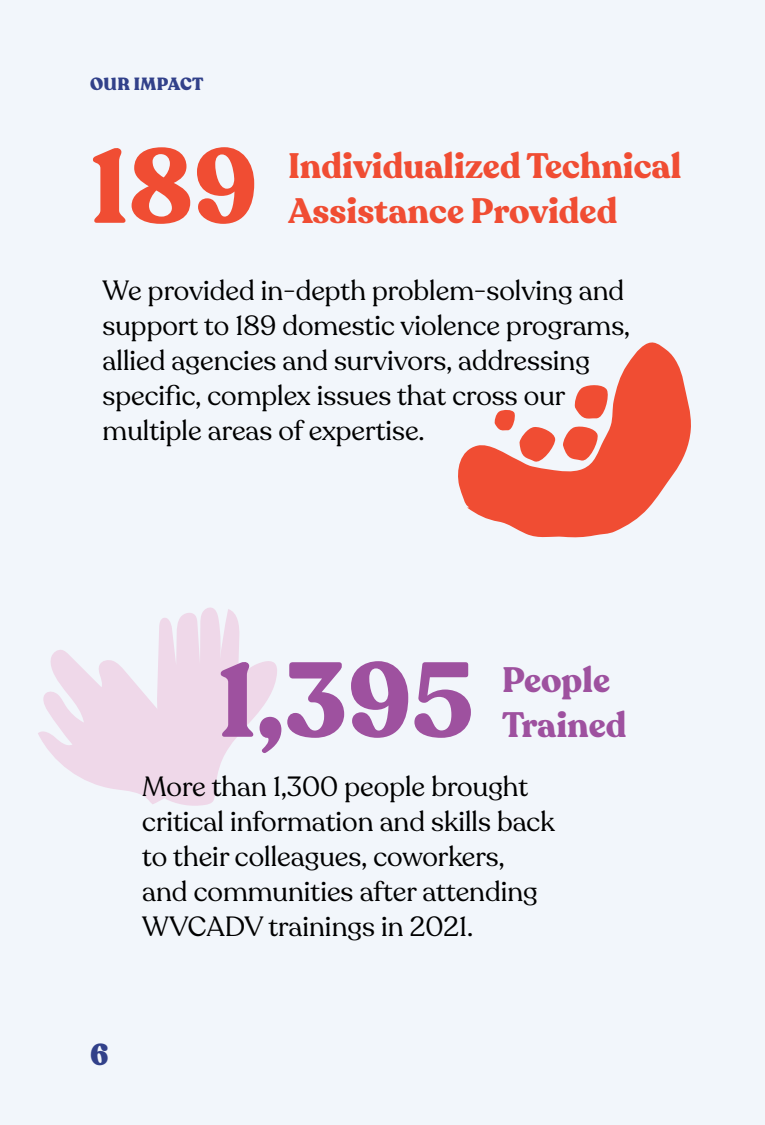
<style>
.page{position:relative;width:765px;height:1125px;background:#f2f6fb}
.page>*{position:absolute;margin:0;border:0;box-sizing:border-box;transform-origin:0 0}
.t1{font:700 105px "Recoleta";color:#9e519f}
.t2{font:700 105px "Recoleta";color:#f04d33}
.t3{font:700 35px/45px "Recoleta";color:#f04d33}
.t4{font:700 35px/45px "Recoleta";color:#9e519f}
.t5{font:900 30px "Recoleta Alt";color:#32418a}
.t6{font:27.5px/35px "Recoleta";color:#000}
.t7{font:900 17.5px "Recoleta Alt";letter-spacing:.02em;color:#32418a}
</style>
<div class="page">
<svg style="left:458px;top:342px;width:233px;height:196px;fill:#f04d33"></svg>
<svg style="left:562px;top:384px;width:48px;height:79px"></svg>
<svg style="left:494px;top:409px;width:62px;height:56px"></svg>
<svg style="left:38px;top:607px;width:239px;height:199px"></svg>
<p class="t7" style="left:90px;top:73px;width:115px">OUR IMPACT</p>
<h1 class="t2" style="left:90px;top:121px;width:169px">189</h1>
<p class="t3" style="left:288px;top:144px;width:395px">Individualized Technical<br>Assistance Provided</p>
<p class="t6" style="left:103px;top:273px;width:529px">We provided in-depth problem-solving and support to 189 domestic violence programs, allied agencies and survivors, addressing specific, complex issues that cross our multiple areas of expertise.</p>
<h1 class="t1" style="left:218px;top:635px;width:257px">1,395</h1>
<p class="t4" style="left:502px;top:658px;width:126px">People<br>Trained</p>
<p class="t6" style="left:142px;top:770px;width:414px">More than 1,300 people brought critical information and skills back to their colleagues, coworkers, and communities after attending<br>WVCADV trainings in 2021.</p>
<p class="t5" style="left:90px;top:1035px;width:20px">6</p>
</div>
